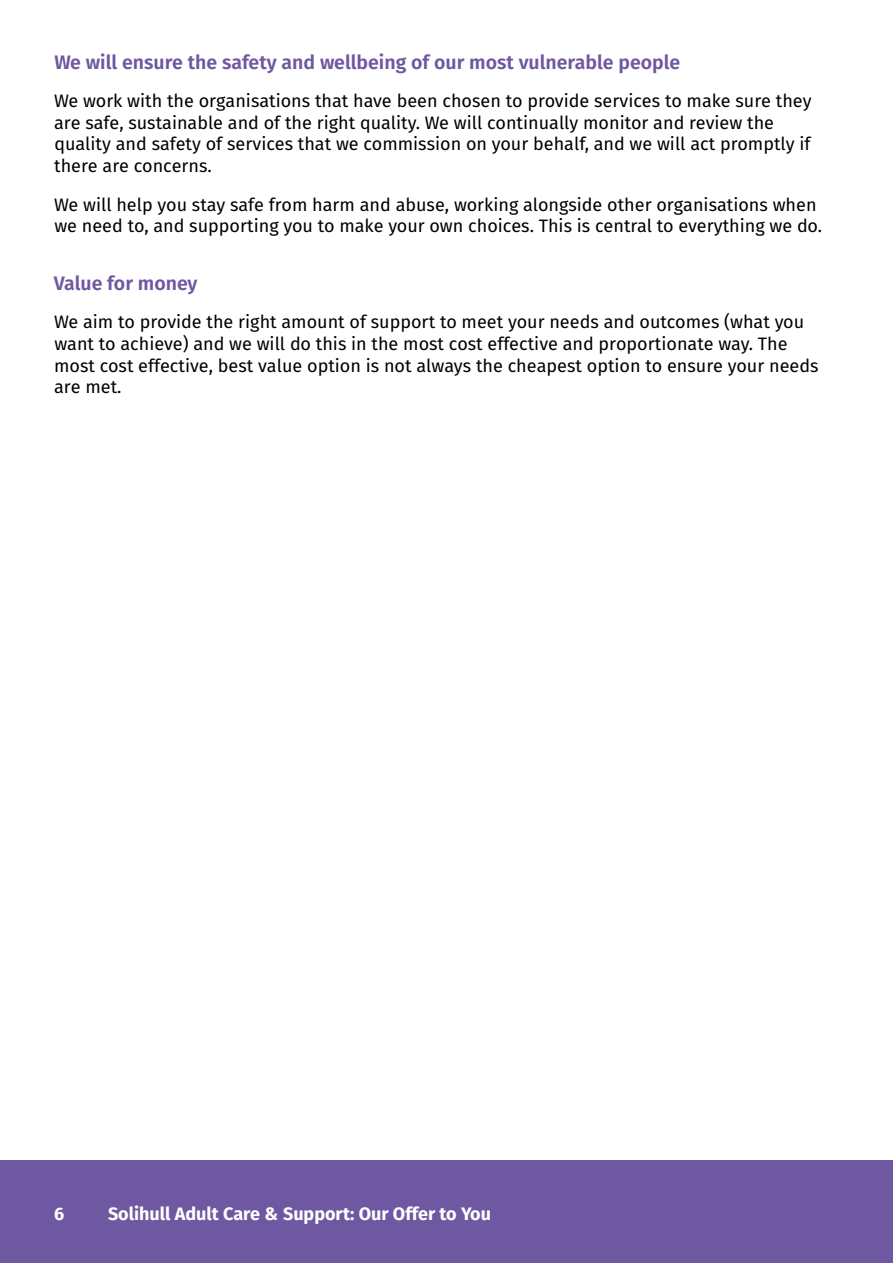
<style>
.page{position:relative;width:893px;height:1263px;background:#fff}
.page>*{position:absolute;margin:0;border:0;box-sizing:border-box;transform-origin:0 0}
.t1{font:600 19.5px "Fira Sans";color:#6f58a2}
.t2{font:18px/21.6px "Fira Sans";color:#000}
.t3{font:700 18px "Fira Sans";color:#fff}
</style>
<div class="page">
<div style="left:0;top:1160px;width:893px;height:103px;background:#6f58a2"></div>
<p class="t1" style="left:54px;top:48px;width:627px">We will ensure the safety and wellbeing of our most vulnerable people</p>
<p class="t2" style="left:54px;top:90px;width:759px">We work with the organisations that have been chosen to provide services to make sure they are safe, sustainable and of the right quality. We will continually monitor and review the quality and safety of services that we commission on your behalf, and we will act promptly if there are concerns.</p>
<p class="t2" style="left:54px;top:194px;width:770px">We will help you stay safe from harm and abuse, working alongside other organisations when we need to, and supporting you to make your own choices. This is central to everything we do.</p>
<p class="t1" style="left:54px;top:269px;width:145px">Value for money</p>
<p class="t2" style="left:54px;top:311px;width:766px">We aim to provide the right amount of support to meet your needs and outcomes (what you want to achieve) and we will do this in the most cost effective and proportionate way. The most cost effective, best value option is not always the cheapest option to ensure your needs are met.</p>
<p class="t3" style="left:54px;top:1201px;width:12px">6</p>
<p class="t3" style="left:108px;top:1201px;width:385px">Solihull Adult Care &amp; Support: Our Offer to You</p>
</div>
